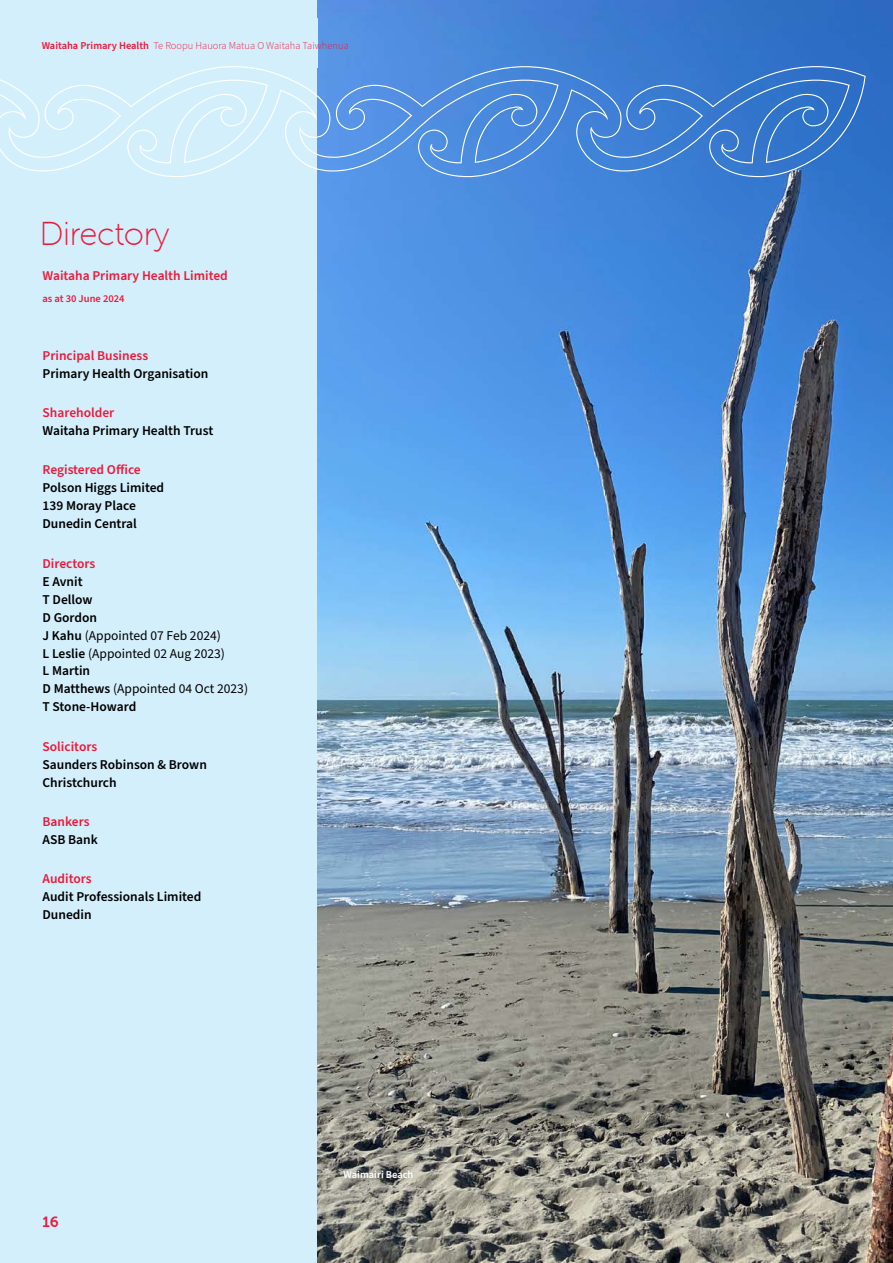
<style>
.page{position:relative;width:893px;height:1263px;background:#d4effc}
.page>*{position:absolute;margin:0;border:0;box-sizing:border-box;transform-origin:0 0}
.t1{font:33px "Museo Sans Rounded 100";letter-spacing:-.01em;color:#ed1a3b}
.t2{font:15px "Museo Sans Rounded 700";color:#ed1a3b}
.t3{font:600 13.5px/18px "Source Sans Pro";color:#000}
.t4{font:600 13.5px "Source Sans Pro";color:#ed1a3b}
.t5{font:300 10.5px "Source Sans Pro";color:#ed1a3b}
.t6{font:600 10.5px "Source Sans Pro";color:#ed1a3b}
.t7{font:600 10.5px "Source Sans Pro";color:#fff}
.s1{font-weight:600}
.s2{font-weight:400}
</style>
<div class="page">
<img style="left:317px;top:0;width:576px;height:1263px">
<svg style="left:0;top:66px;width:866px;height:111px"></svg>
<div style="left:335px;top:1161px;width:87px;height:26px;background:#000;opacity:.3"></div>
<p class="t5" style="left:42px;top:38px;width:309px"><span class="s1">Waitaha Primary Health</span> Te Roopu Hauora Matua O Waitaha Taiwhenua</p>
<p class="t5" style="left:43px;top:40px;width:309px"><span class="s1">Waitaha Primary Health</span> Te Roopu Hauora Matua O Waitaha Taiwhenua</p>
<h1 class="t1" style="left:40px;top:216px;width:132px">Directory</h1>
<p class="t4" style="left:43px;top:267px;width:187px">Waitaha Primary Health Limited</p>
<p class="t6" style="left:43px;top:291px;width:84px">as at 30 June 2024</p>
<p class="t4" style="left:43px;top:346px;width:107px">Principal Business</p>
<p class="t3" style="left:43px;top:365px;width:167px">Primary Health Organisation</p>
<p class="t4" style="left:43px;top:403px;width:73px">Shareholder</p>
<p class="t3" style="left:43px;top:422px;width:172px">Waitaha Primary Health Trust</p>
<p class="t4" style="left:43px;top:461px;width:100px">Registered Office</p>
<p class="t3" style="left:43px;top:479px;width:123px">Polson Higgs Limited<br>139 Moray Place<br>Dunedin Central</p>
<p class="t4" style="left:43px;top:554px;width:54px">Directors</p>
<p class="t3" style="left:43px;top:572px;width:207px">E Avnit<br>T Dellow<br>D Gordon<br>J Kahu <span class="s2">(Appointed 07 Feb 2024)<br></span>L Leslie <span class="s2">(Appointed 02 Aug 2023)<br></span>L Martin<br>D Matthews <span class="s2">(Appointed 04 Oct 2023)<br></span>T Stone-Howard</p>
<p class="t4" style="left:43px;top:737px;width:56px">Solicitors</p>
<p class="t3" style="left:43px;top:756px;width:166px">Saunders Robinson &amp; Brown<br>Christchurch</p>
<p class="t4" style="left:43px;top:812px;width:49px">Bankers</p>
<p class="t3" style="left:43px;top:831px;width:57px">ASB Bank</p>
<p class="t4" style="left:43px;top:870px;width:51px">Auditors</p>
<p class="t3" style="left:43px;top:888px;width:160px">Audit Professionals Limited<br>Dunedin</p>
<p class="t2" style="left:43px;top:1214px;width:18px">16</p>
<p class="t7" style="left:344px;top:1167px;width:71px">Waimairi Beach</p>
</div>
